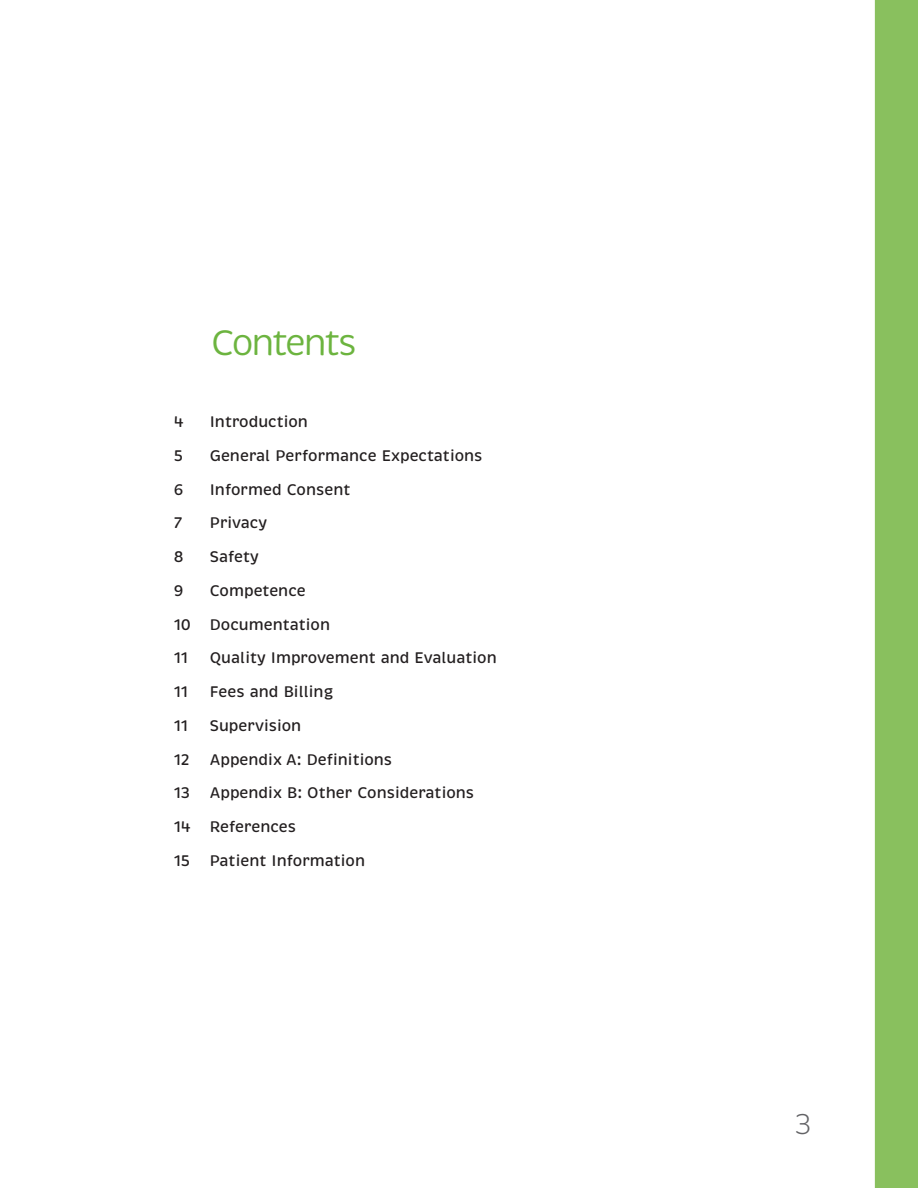
<style>
.page{position:relative;width:918px;height:1188px;background:#fff}
.page>*{position:absolute;margin:0;border:0;box-sizing:border-box;transform-origin:0 0}
.main{font:36px "Brevia";letter-spacing:-.065em;color:#6cb43f}
.t1{font:300 29.25px "Brevia";color:#636366}
.main-2{font:500 15.75px "Brevia";color:#231f20}
</style>
<div class="page">
<div style="left:875px;top:0;width:43px;height:1188px;background:#89c05e"></div>
<p class="main" style="left:211px;top:321px;width:147px">Contents</p>
<p class="main-2" style="left:174px;top:412px;width:11px">4</p>
<p class="main-2" style="left:210px;top:412px;width:100px">Introduction</p>
<p class="main-2" style="left:174px;top:446px;width:11px">5</p>
<p class="main-2" style="left:210px;top:446px;width:274px">General Performance Expectations</p>
<p class="main-2" style="left:174px;top:480px;width:11px">6</p>
<p class="main-2" style="left:210px;top:480px;width:142px">Informed Consent</p>
<p class="main-2" style="left:174px;top:513px;width:10px">7</p>
<p class="main-2" style="left:210px;top:513px;width:59px">Privacy</p>
<p class="main-2" style="left:174px;top:547px;width:11px">8</p>
<p class="main-2" style="left:210px;top:547px;width:51px">Safety</p>
<p class="main-2" style="left:174px;top:581px;width:11px">9</p>
<p class="main-2" style="left:210px;top:581px;width:97px">Competence</p>
<p class="main-2" style="left:174px;top:615px;width:158px">10 Documentation</p>
<p class="main-2" style="left:174px;top:648px;width:16px">11</p>
<p class="main-2" style="left:210px;top:648px;width:289px">Quality Improvement and Evaluation</p>
<p class="main-2" style="left:174px;top:682px;width:16px">11</p>
<p class="main-2" style="left:210px;top:682px;width:125px">Fees and Billing</p>
<p class="main-2" style="left:174px;top:716px;width:16px">11</p>
<p class="main-2" style="left:210px;top:716px;width:93px">Supervision</p>
<p class="main-2" style="left:174px;top:750px;width:17px">12</p>
<p class="main-2" style="left:210px;top:750px;width:184px">Appendix A: Definitions</p>
<p class="main-2" style="left:174px;top:783px;width:18px">13</p>
<p class="main-2" style="left:210px;top:783px;width:266px">Appendix B: Other Considerations</p>
<p class="main-2" style="left:174px;top:817px;width:124px">14 References</p>
<p class="main-2" style="left:174px;top:851px;width:193px">15 Patient Information</p>
<p class="t1" style="left:794px;top:1106px;width:19px">3</p>
</div>
